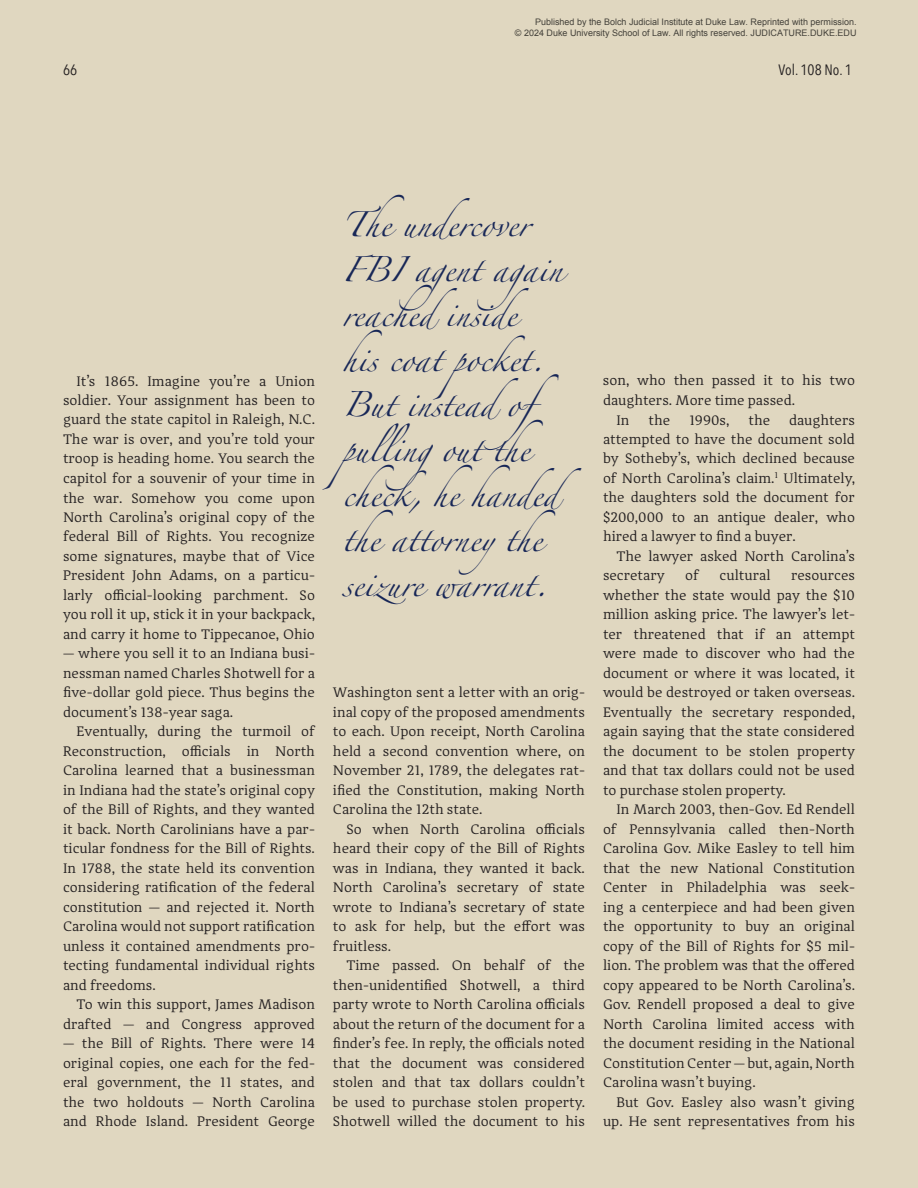
<style>
.page{position:relative;width:918px;height:1188px;background:#e0d7c0}
.page>*{position:absolute;margin:0;border:0;box-sizing:border-box;transform-origin:0 0}
.Feature_Text_P2{font:22.5px/45px "Zapfino";color:#182757}
.t1{font:15px "Avenir Next Condensed";color:#231f20}
.Feature_Text_P2-2{font:14.25px/19.5px "Adagio Serif";color:#231f20;text-align:justify}
.t2{font:9px/10.8px "Arial";color:rgb(0 0 0/.7);text-align:right}
</style>
<div class="page">
<p class="t2" style="left:515px;top:17px;width:343px">Published by the Bolch Judicial Institute at Duke Law. Reprinted with permission.<br>© 2024 Duke University School of Law. All rights reserved. JUDICATURE.DUKE.EDU</p>
<p class="t1" style="left:63px;top:57px;width:16px">66</p>
<p class="t1" style="left:779px;top:57px;width:75px">Vol. 108 No. 1</p>
<p class="Feature_Text_P2" style="left:342px;top:206px;width:189px">The undercover</p>
<p class="Feature_Text_P2" style="left:342px;top:251px;width:222px">FBI agent again reachedinside</p>
<p class="Feature_Text_P2" style="left:342px;top:341px;width:255px">his coat pocket.<br>But insteadof pullingout the check, he handed the attorneythe seizure warrant.</p>
<p class="Feature_Text_P2-2" style="left:63px;top:371px;width:254px;text-indent:14px">It’s 1865. Imagine you’re a Union soldier. Your assignment has been to guard the state capitol in Raleigh, N.C.<br>The war is over, and you’re told your troop is heading home. You search the capitol for a souvenir of your time in the war. Somehow you come upon North Carolina’s original copy of the federal Bill of Rights. You recognize some signatures, maybe that of Vice President John Adams, on a particu&shy;larly official-looking parchment. So you roll it up, stick it in your backpack, and carry it home to Tippecanoe, Ohio</p>
<p class="Feature_Text_P2-2" style="left:63px;top:644px;width:254px">— where you sell it to an Indiana busi&shy;nessman named Charles Shotwell for a five-dollar gold piece. Thus begins the document’s 138-year saga.</p>
<p class="Feature_Text_P2-2" style="left:63px;top:722px;width:254px;text-indent:13px">Eventually, during the turmoil of Reconstruction, officials in North Carolina learned that a businessman in Indiana had the state’s original copy of the Bill of Rights, and they wanted it back. North Carolinians have a par&shy;ticular fondness for the Bill of Rights.<br>In 1788, the state held its convention considering ratification of the federal constitution — and rejected it. North Carolina would not support ratification unless it contained amendments pro&shy;tecting fundamental individual rights and freedoms.</p>
<p class="Feature_Text_P2-2" style="left:63px;top:995px;width:254px;text-align:right">To win this support, James Madison drafted — and Congress approved</p>
<p class="Feature_Text_P2-2" style="left:63px;top:1034px;width:254px">— the Bill of Rights. There were 14 original copies, one each for the fed&shy;eral government, the 11 states, and the two holdouts — North Carolina and Rhode Island. President George</p>
<p class="Feature_Text_P2-2" style="left:333px;top:683px;width:254px">Washington sent a letter with an orig&shy;inal copy of the proposed amendments to each. Upon receipt, North Carolina held a second convention where, on November 21, 1789, the delegates rat&shy;ified the Constitution, making North Carolina the 12th state.</p>
<p class="Feature_Text_P2-2" style="left:333px;top:819px;width:254px;text-indent:13px">So when North Carolina officials heard their copy of the Bill of Rights was in Indiana, they wanted it back.<br>North Carolina’s secretary of state wrote to Indiana’s secretary of state to ask for help, but the effort was fruitless.</p>
<p class="Feature_Text_P2-2" style="left:333px;top:956px;width:254px;text-indent:13px">Time passed. On behalf of the then-unidentified Shotwell, a third party wrote to North Carolina officials about the return of the document for a finder’s fee. In reply, the officials noted that the document was considered stolen and that tax dollars couldn’t be used to purchase stolen property.<br>Shotwell willed the document to his</p>
<p class="Feature_Text_P2-2" style="left:603px;top:371px;width:253px">son, who then passed it to his two daughters. More time passed.</p>
<p class="Feature_Text_P2-2" style="left:616px;top:410px;width:15px">In</p>
<p class="Feature_Text_P2-2" style="left:648px;top:410px;width:23px">the</p>
<p class="Feature_Text_P2-2" style="left:689px;top:410px;width:42px">1990s,</p>
<p class="Feature_Text_P2-2" style="left:748px;top:410px;width:23px">the</p>
<p class="Feature_Text_P2-2" style="left:603px;top:410px;width:254px;text-indent:186px">daughters attempted to have the document sold by Sotheby’s, which declined because of North Carolina’s claim.<sup>1</sup> Ultimately, the daughters sold the document for $200,000 to an antique dealer, who hired a lawyer to find a buyer.</p>
<p class="Feature_Text_P2-2" style="left:603px;top:547px;width:254px;text-indent:13px">The lawyer asked North Carolina’s secretary</p>
<p class="Feature_Text_P2-2" style="left:685px;top:566px;width:15px">of</p>
<p class="Feature_Text_P2-2" style="left:720px;top:566px;width:52px">cultural</p>
<p class="Feature_Text_P2-2" style="left:603px;top:566px;width:254px;text-indent:188px">resources whether the state would pay the $10 million asking price. The lawyer’s let&shy;ter threatened that if an attempt were made to discover who had the document or where it was located, it would be destroyed or taken overseas.<br>Eventually the secretary responded, again saying that the state considered the document to be stolen property and that tax dollars could not be used to purchase stolen property.</p>
<p class="Feature_Text_P2-2" style="left:603px;top:800px;width:254px;text-indent:13px">In March 2003, then-Gov. Ed Rendell of Pennsylvania called then-North Carolina Gov. Mike Easley to tell him that the new National Constitution Center in Philadelphia was seek&shy;ing a centerpiece and had been given the opportunity to buy an original copy of the Bill of Rights for $5 mil&shy;lion. The problem was that the offered copy appeared to be North Carolina’s.<br>Gov. Rendell proposed a deal to give North Carolina limited access with the document residing in the National Constitution Center — but, again, North Carolina wasn’t buying.</p>
<p class="Feature_Text_P2-2" style="left:603px;top:1092px;width:254px;text-align:right">But Gov. Easley also wasn’t giving up. He sent representatives from his</p>
</div>
